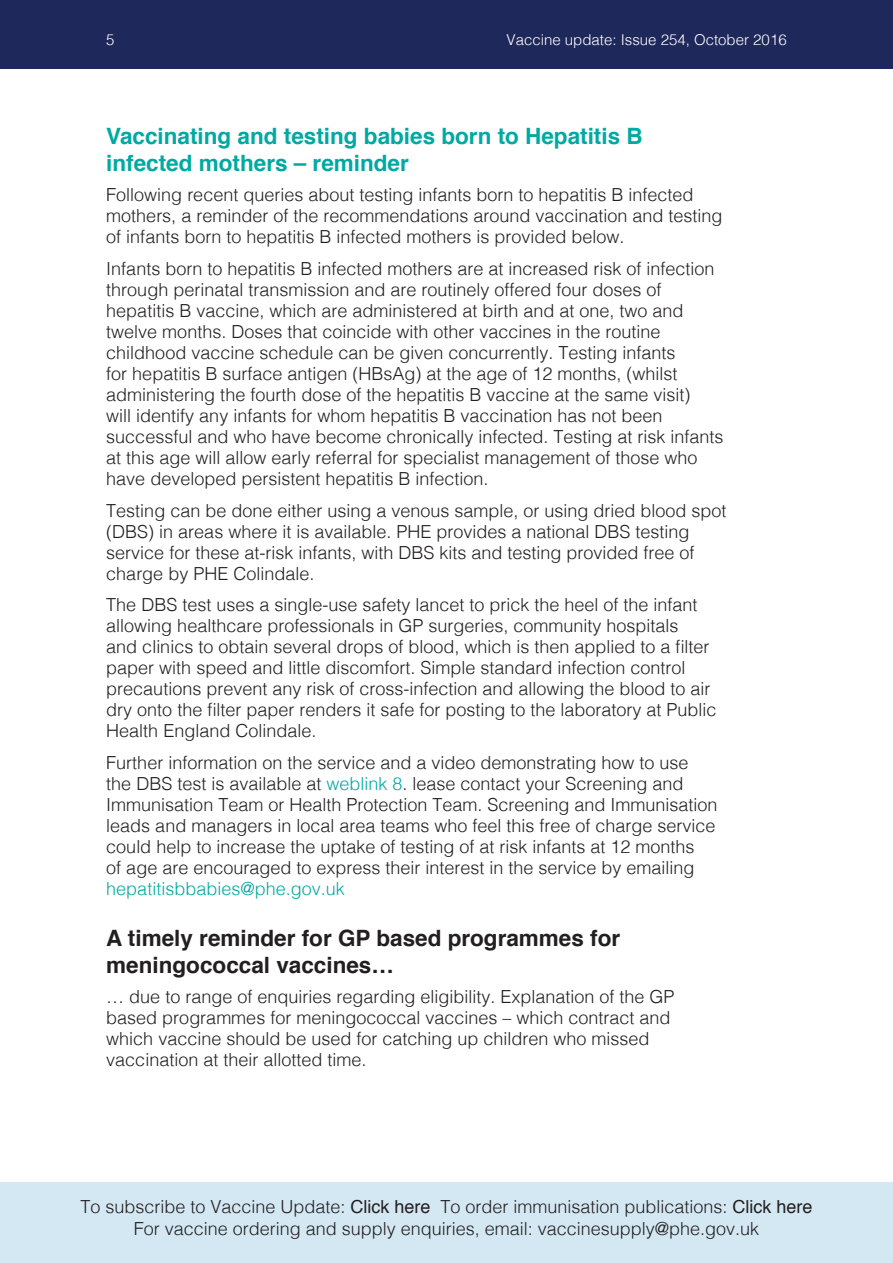
<style>
.page{position:relative;width:893px;height:1263px;background:#fff}
.page>*{position:absolute;margin:0;border:0;box-sizing:border-box;transform-origin:0 0}
.t1{font:700 22.5px/27px "Helvetica";color:#00a9a2}
.t2{font:700 22.5px/27px "Helvetica";color:#231f20}
.Body{font:300 18px/21px "Helvetica";color:#231f20}
.t3{font:300 15px "Helvetica";color:#fff}
.s1{color:#00a9a2}
.s2{font-weight:400}
</style>
<div class="page">
<div style="left:0;top:0;width:893px;height:68px;background:#1f285a"></div>
<div style="left:0;top:1182px;width:893px;height:81px;background:#d4e8f3"></div>
<p class="t3" style="left:106px;top:27px;width:10px">5</p>
<p class="t3" style="left:506px;top:27px;width:282px">Vaccine update: Issue 254, October 2016</p>
<p class="t1" style="left:106px;top:123px;width:538px">Vaccinating and testing babies born to Hepatitis B infected mothers – reminder</p>
<p class="Body" style="left:106px;top:183px;width:618px">Following recent queries about testing infants born to hepatitis B infected mothers, a reminder of the recommendations around vaccination and testing of infants born to hepatitis B infected mothers is provided below.</p>
<p class="Body" style="left:106px;top:257px;width:619px">Infants born to hepatitis B infected mothers are at increased risk of infection through perinatal transmission and are routinely offered four doses of hepatitis B vaccine, which are administered at birth and at one, two and twelve months. Doses that coincide with other vaccines in the routine childhood vaccine schedule can be given concurrently. Testing infants<br>for hepatitis B surface antigen (HBsAg) at the age of 12 months, (whilst administering the fourth dose of the hepatitis B vaccine at the same visit)<br>will identify any infants for whom hepatitis B vaccination has not been successful and who have become chronically infected. Testing at risk infants at this age will allow early referral for specialist management of those who have developed persistent hepatitis B infection.</p>
<p class="Body" style="left:106px;top:498px;width:622px">Testing can be done either using a venous sample, or using dried blood spot (DBS) in areas where it is available. PHE provides a national DBS testing service for these at-risk infants, with DBS kits and testing provided free of charge by PHE Colindale.</p>
<p class="Body" style="left:106px;top:593px;width:612px">The DBS test uses a single-use safety lancet to prick the heel of the infant allowing healthcare professionals in GP surgeries, community hospitals<br>and clinics to obtain several drops of blood, which is then applied to a filter paper with speed and little discomfort. Simple standard infection control precautions prevent any risk of cross-infection and allowing the blood to air dry onto the filter paper renders it safe for posting to the laboratory at Public Health England Colindale.</p>
<p class="Body" style="left:106px;top:750px;width:613px">Further information on the service and a video demonstrating how to use the DBS test is available at <span class="s1">weblink 8</span>. lease contact your Screening and Immunisation Team or Health Protection Team. Screening and Immunisation leads and managers in local area teams who feel this free of charge service could help to increase the uptake of testing of at risk infants at 12 months<br>of age are encouraged to express their interest in the service by emailing <span class="s1">hepatitisbbabies@phe.gov.uk</span></p>
<p class="t2" style="left:106px;top:924px;width:515px">A timely reminder for GP based programmes for meningococcal vaccines…</p>
<p class="Body" style="left:106px;top:984px;width:570px">… due to range of enquiries regarding eligibility. Explanation of the GP based programmes for meningococcal vaccines – which contract and which vaccine should be used for catching up children who missed vaccination at their allotted time.</p>
<p class="Body" style="left:80px;top:1194px;width:352px">To subscribe to Vaccine Update: <span class="s2">Click here</span></p>
<p class="Body" style="left:440px;top:1194px;width:374px">To order immunisation publications: <span class="s2">Click here</span></p>
<p class="Body" style="left:134px;top:1217px;width:627px">For vaccine ordering and supply enquiries, email: vaccinesupply@phe.gov.uk</p>
</div>
